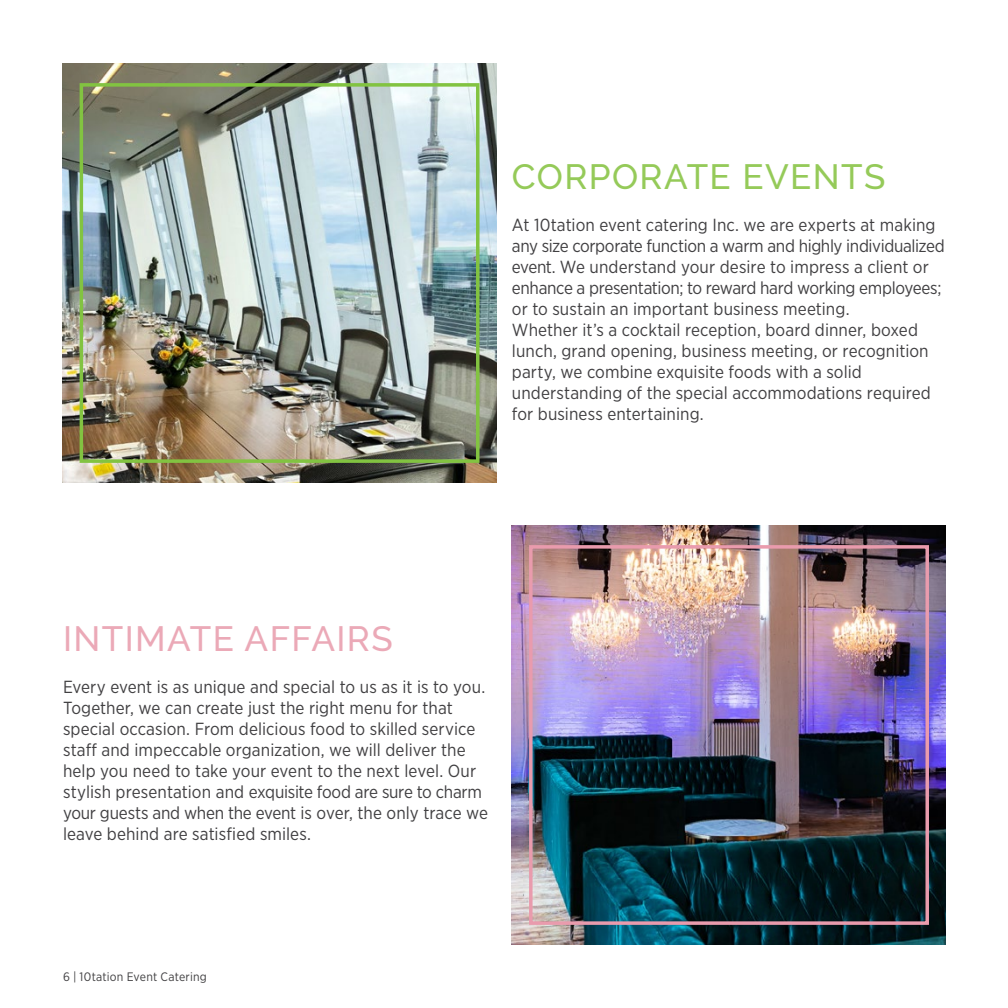
<style>
.page{position:relative;width:1008px;height:1008px;background:#fff}
.page>*{position:absolute;margin:0;border:0;box-sizing:border-box;transform-origin:0 0}
.t1{font:500 35px "Raleway";letter-spacing:.04em;color:#eba9b7}
.t2{font:500 35px "Raleway";letter-spacing:.04em;color:#95ca59}
.t3{font:17.5px/21px "Gotham Narrow";color:#414042}
.t4{font:12.25px "Gotham Narrow";letter-spacing:.015em;color:#414042}
</style>
<div class="page">
<img style="left:511px;top:525px;width:434px;height:420px">
<img style="left:62px;top:63px;width:434px;height:420px">
<div style="left:529px;top:545px;width:400px;height:380px;border:4px solid #e99bad"></div>
<div style="left:80px;top:83px;width:400px;height:380px;border:4px solid #82c341"></div>
<h1 class="t2" style="left:512px;top:156px;width:375px">CORPORATE EVENTS</h1>
<p class="t3" style="left:512px;top:214px;width:434px">At 10tation event catering Inc. we are experts at making any size corporate function a warm and highly individualized event. We understand your desire to impress a client or enhance a presentation; to reward hard working employees; or to sustain an important business meeting.<br>Whether it’s a cocktail reception, board dinner, boxed lunch, grand opening, business meeting, or recognition party, we combine exquisite foods with a solid understanding of the special accommodations required for business entertaining.</p>
<h1 class="t1" style="left:63px;top:618px;width:331px">INTIMATE AFFAIRS</h1>
<p class="t3" style="left:63px;top:676px;width:427px">Every event is as unique and special to us as it is to you.<br>Together, we can create just the right menu for that special occasion. From delicious food to skilled service staff and impeccable organization, we will deliver the help you need to take your event to the next level. Our stylish presentation and exquisite food are sure to charm your guests and when the event is over, the only trace we leave behind are satisfied smiles.</p>
<p class="t4" style="left:63px;top:969px;width:145px">6 | 10tation Event Catering</p>
</div>
